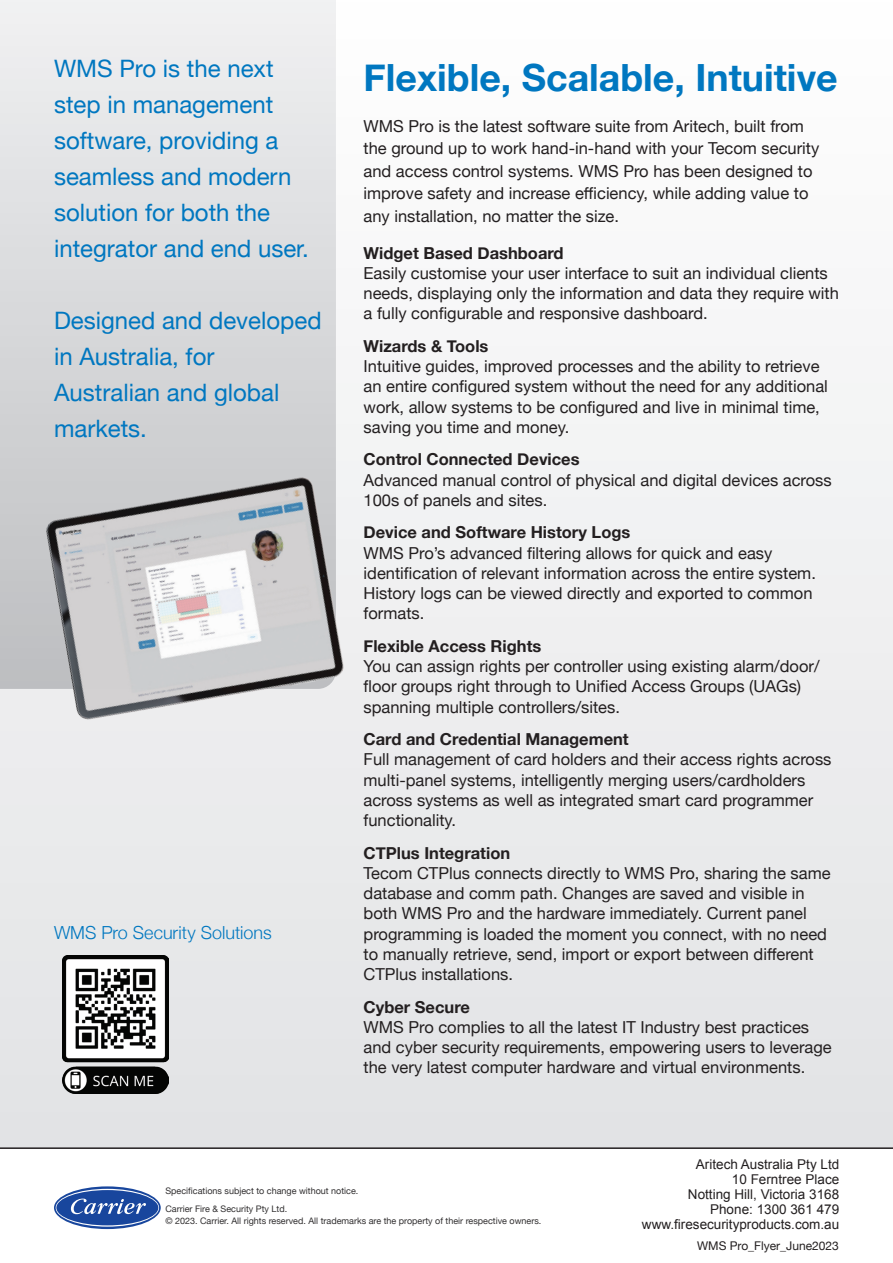
<style>
.page{position:relative;width:893px;height:1263px;background:#fff}
.page>*{position:absolute;margin:0;border:0;box-sizing:border-box;transform-origin:0 0}
.t1{font:700 37.5px "Helvetica Neue";color:#0077c0}
.t2{font:24px "Helvetica Neue";color:#0077c0}
.URL{font:300 18px "Helvetica Neue";color:#0077c0}
.t3{font:16.5px/20.2px "Helvetica Neue";color:#231f20}
.t4{font:700 16.5px "Helvetica Neue";color:#231f20}
.t5{font:13.5px "Arial";color:#231f20}
.t6{font:12px "Helvetica Neue";color:#231f20}
.t7{font:9px "Helvetica Neue";color:#312f30}
</style>
<div class="page">
<div style="left:0;top:0;width:893px;height:1148px;background:linear-gradient(to bottom,#fefefe,#e2e3e5)"></div>
<svg style="left:0;top:1147px;width:893px;height:83px"></svg>
<svg style="left:54px;top:1186px;width:107px;height:43px"></svg>
<svg style="left:56px;top:1189px;width:103px;height:38px"></svg>
<img style="left:63px;top:955px;width:106px;height:138px">
<svg style="left:0;top:0;width:336px;height:390px;background:#e1e2e3"></svg>
<img style="left:0;top:390px;width:413px;height:419px">
<p class="t2" style="left:54px;top:51px;width:221px">WMS Pro is the next</p>
<p class="t2" style="left:54px;top:87px;width:221px">step in management</p>
<p class="t2" style="left:54px;top:123px;width:226px">software, providing a</p>
<p class="t2" style="left:54px;top:159px;width:239px">seamless and modern</p>
<p class="t2" style="left:54px;top:195px;width:218px">solution for both the</p>
<p class="t2" style="left:54px;top:231px;width:256px">integrator and end user.</p>
<p class="t2" style="left:54px;top:303px;width:269px">Designed and developed</p>
<p class="t2" style="left:54px;top:339px;width:162px">in Australia, for</p>
<p class="t2" style="left:54px;top:375px;width:227px">Australian and global</p>
<p class="t2" style="left:54px;top:411px;width:94px">markets.</p>
<p class="URL" style="left:54px;top:918px;width:219px">WMS Pro Security Solutions</p>
<p class="t1" style="left:364px;top:48px;width:476px">Flexible, Scalable, Intuitive</p>
<p class="t3" style="left:364px;top:116px;width:457px;line-height:22.5px">WMS Pro is the latest software suite from Aritech, built from the ground up to work hand-in-hand with your Tecom security and access control systems. WMS Pro has been designed to improve safety and increase efficiency, while adding value to any installation, no matter the size.</p>
<p class="t4" style="left:364px;top:240px;width:202px">Widget Based Dashboard</p>
<p class="t3" style="left:364px;top:264px;width:477px">Easily customise your user interface to suit an individual clients needs, displaying only the information and data they require with a fully configurable and responsive dashboard.</p>
<p class="t4" style="left:364px;top:333px;width:126px">Wizards &amp; Tools</p>
<p class="t3" style="left:364px;top:357px;width:466px">Intuitive guides, improved processes and the ability to retrieve an entire configured system without the need for any additional work, allow systems to be configured and live in minimal time, saving you time and money.</p>
<p class="t4" style="left:364px;top:446px;width:218px">Control Connected Devices</p>
<p class="t3" style="left:364px;top:471px;width:470px">Advanced manual control of physical and digital devices across<br>100s of panels and sites.</p>
<p class="t4" style="left:364px;top:520px;width:268px">Device and Software History Logs</p>
<p class="t3" style="left:364px;top:544px;width:454px">WMS Pro’s advanced filtering allows for quick and easy identification of relevant information across the entire system.<br>History logs can be viewed directly and exported to common formats.</p>
<p class="t4" style="left:364px;top:633px;width:179px">Flexible Access Rights</p>
<p class="t3" style="left:364px;top:657px;width:457px">You can assign rights per controller using existing alarm/door/ floor groups right through to Unified Access Groups (UAGs) spanning multiple controllers/sites.</p>
<p class="t4" style="left:364px;top:726px;width:267px">Card and Credential Management</p>
<p class="t3" style="left:364px;top:750px;width:469px">Full management of card holders and their access rights across multi-panel systems, intelligently merging users/cardholders across systems as well as integrated smart card programmer functionality.</p>
<p class="t4" style="left:364px;top:840px;width:148px">CTPlus Integration</p>
<p class="t3" style="left:364px;top:864px;width:468px">Tecom CTPlus connects directly to WMS Pro, sharing the same database and comm path. Changes are saved and visible in both WMS Pro and the hardware immediately. Current panel programming is loaded the moment you connect, with no need to manually retrieve, send, import or export between different CTPlus installations.</p>
<p class="t4" style="left:364px;top:994px;width:108px">Cyber Secure</p>
<p class="t3" style="left:364px;top:1018px;width:470px">WMS Pro complies to all the latest IT Industry best practices and cyber security requirements, empowering users to leverage the very latest computer hardware and virtual environments.</p>
<p class="t7" style="left:165px;top:1184px;width:195px">Specifications subject to change without notice.</p>
<p class="t7" style="left:165px;top:1202px;width:123px">Carrier Fire &amp; Security Pty Ltd.</p>
<p class="t7" style="left:165px;top:1214px;width:378px">© 2023. Carrier. All rights reserved. All trademarks are the property of their respective owners.</p>
<p class="t5" style="left:696px;top:1155px;width:145px">Aritech Australia Pty Ltd</p>
<p class="t5" style="left:732px;top:1170px;width:109px">10 Ferntree Place</p>
<p class="t5" style="left:688px;top:1185px;width:153px">Notting Hill, Victoria 3168</p>
<p class="t5" style="left:710px;top:1200px;width:131px">Phone: 1300 361 479</p>
<p class="t5" style="left:642px;top:1215px;width:199px">www.firesecurityproducts.com.au</p>
<p class="t6" style="left:697px;top:1237px;width:143px">WMS Pro_Flyer_June2023</p>
</div>
